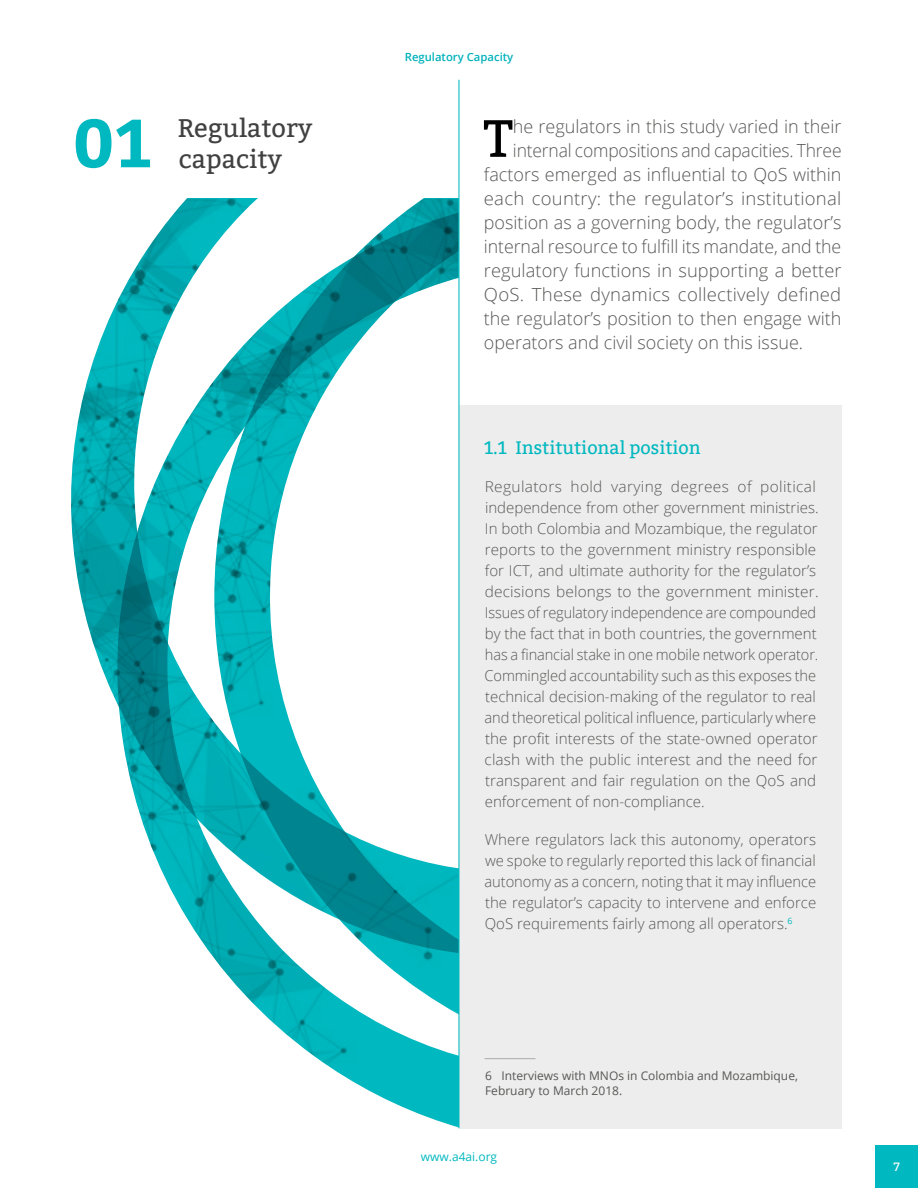
<style>
.page{position:relative;width:918px;height:1188px;background:#fff}
.page>*{position:absolute;margin:0;border:0;box-sizing:border-box;transform-origin:0 0}
.t1{font:700 67.5px "Bitter";color:#00b8bf}
.t2{font:52.35px "Bitter";color:#000}
.t3{font:25.35px/31px "Bitter";color:#414141}
.t4{font:300 18px "Open Sans";color:#575756}
.t5{font:18px "Bitter";color:#00b8bf}
.t6{font:300 15px/21px "Open Sans";color:#575756}
.t7{font:12px/15px "Open Sans";color:#575756}
.t8{font:12px "Open Sans";color:#00b8bf}
.t9{font:12px "Bitter";color:#fff}
.t10{font:600 11.25px "Open Sans";color:#00b2bb}
</style>
<div class="page">
<div style="left:459px;top:405px;width:382px;height:723px;background:#ededed"></div>
<svg style="left:71px;top:329px;width:34px;height:347px"></svg>
<svg style="left:105px;top:199px;width:353px;height:928px"></svg>
<hr style="left:485px;top:1058px;width:51px;height:1px;background:#b3b2b2">
<hr style="left:458px;top:80px;width:2px;height:1048px;background:#00b8bf">
<div style="left:875px;top:1145px;width:43px;height:43px;background:#00b8bf"></div>
<h1 class="t1" style="left:72px;top:103px;width:81px">01</h1>
<p class="t10" style="left:405px;top:49px;width:110px">Regulatory Capacity</p>
<h3 class="t3" style="left:178px;top:113px;width:136px">Regulatory capacity</h3>
<h2 class="t2" style="left:483px;top:108px;width:31px">T</h2>
<p class="t4" style="left:513px;top:114px;width:330px">he regulators in this study varied in their</p>
<p class="t4" style="left:513px;top:138px;width:330px">internal compositions and capacities. Three</p>
<p class="t4" style="left:484px;top:162px;width:359px">factors emerged as influential to QoS within</p>
<p class="t4" style="left:484px;top:186px;width:359px">each country: the regulator’s institutional</p>
<p class="t4" style="left:484px;top:210px;width:359px">position as a governing body, the regulator’s</p>
<p class="t4" style="left:484px;top:234px;width:359px">internal resource to fulfill its mandate, and the</p>
<p class="t4" style="left:484px;top:258px;width:359px">regulatory functions in supporting a better</p>
<p class="t4" style="left:484px;top:282px;width:359px">QoS. These dynamics collectively defined</p>
<p class="t4" style="left:484px;top:306px;width:359px">the regulator’s position to then engage with</p>
<p class="t4" style="left:484px;top:330px;width:321px">operators and civil society on this issue.</p>
<p class="t5" style="left:484px;top:437px;width:218px">1.1 Institutional position</p>
<p class="t6" style="left:485px;top:475px;width:336px">Regulators hold varying degrees of political independence from other government ministries.<br>In both Colombia and Mozambique, the regulator reports to the government ministry responsible for ICT, and ultimate authority for the regulator’s decisions belongs to the government minister.<br>Issues of regulatory independence are compounded by the fact that in both countries, the government has a financial stake in one mobile network operator.<br>Commingled accountability such as this exposes the technical decision-making of the regulator to real and theoretical political influence, particularly where the profit interests of the state-owned operator clash with the public interest and the need for transparent and fair regulation on the QoS and enforcement of non-compliance.</p>
<p class="t6" style="left:485px;top:828px;width:333px;text-align:justify">Where regulators lack this autonomy, operators we spoke to regularly reported this lack of financial autonomy as a concern, noting that it may influence the regulator’s capacity to intervene and enforce QoS requirements fairly among all operators.<sup>6</sup></p>
<p class="t7" style="left:485px;top:1068px;width:314px">6 Interviews with MNOs in Colombia and Mozambique,<br>February to March 2018.</p>
<p class="t8" style="left:421px;top:1149px;width:78px">www.a4ai.org</p>
<p class="t9" style="left:894px;top:1160px;width:8px">7</p>
</div>
